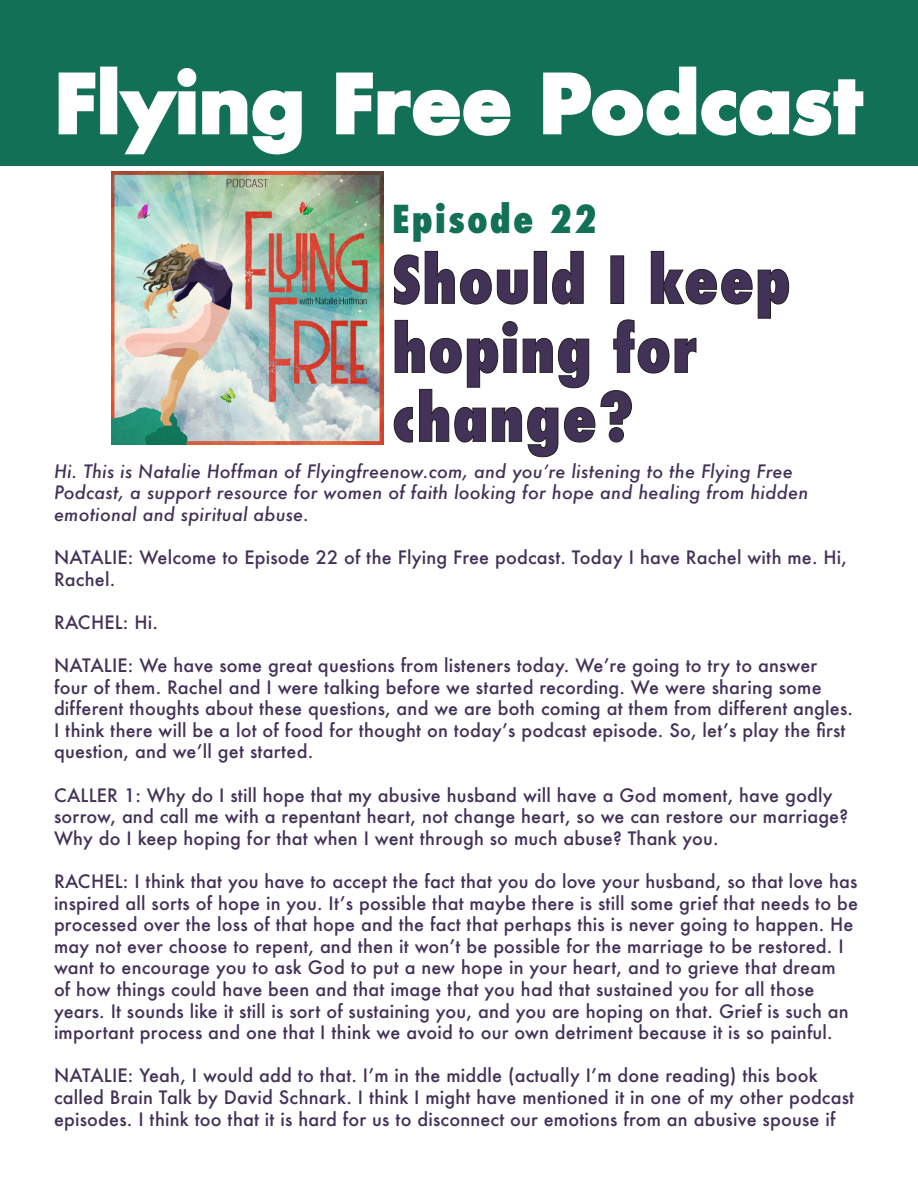
<style>
.page{position:relative;width:918px;height:1188px;background:#fff}
.page>*{position:absolute;margin:0;border:0;box-sizing:border-box;transform-origin:0 0}
.t1{font:700 78px "Futura";color:#fff}
.t2{font:800 condensed 63px/69px "Futura";letter-spacing:.02em;color:#433258}
.t3{font:800 condensed 37.5px "Futura";letter-spacing:.06em;color:#117055}
.t4{font:500 18px/21.6px "Futura";letter-spacing:.01em;color:#433258}
.t5{font:italic 500 18px/21.6px "Futura";letter-spacing:.01em;color:#433258}
</style>
<div class="page">
<div style="left:0;top:0;width:918px;height:166px;background:#117055"></div>
<svg style="left:57px;top:71px;width:40px;height:65px"></svg>
<div style="left:100px;top:67px;width:17px;height:67px;border:3px solid #fff"></div>
<svg style="left:116px;top:66px;width:188px;height:91px;background:#3b8973"></svg>
<svg style="left:335px;top:71px;width:177px;height:67px"></svg>
<svg style="left:542px;top:65px;width:323px;height:73px;background:#3c8a74"></svg>
<img style="left:111px;top:172px;width:272px;height:273px">
<svg style="left:393px;top:251px;width:396px;height:207px"></svg>
<p class="t1" style="left:54px;top:47px;width:810px">Flying Free Podcast</p>
<p class="t3" style="left:392px;top:193px;width:206px">Episode 22</p>
<p class="t2" style="left:392px;top:246px;width:400px">Should I keep hoping for change?</p>
<p class="t5" style="left:54px;top:460px;width:756px">Hi. This is Natalie Hoffman of Flyingfreenow.com, and you’re listening to the Flying Free<br>Podcast, a support resource for women of faith looking for hope and healing from hidden emotional and spiritual abuse.</p>
<p class="t4" style="left:54px;top:546px;width:795px">NATALIE: Welcome to Episode 22 of the Flying Free podcast. Today I have Rachel with me. Hi,<br>Rachel.</p>
<p class="t4" style="left:54px;top:611px;width:106px">RACHEL: Hi.</p>
<p class="t4" style="left:54px;top:654px;width:801px">NATALIE: We have some great questions from listeners today. We’re going to try to answer four of them. Rachel and I were talking before we started recording. We were sharing some different thoughts about these questions, and we are both coming at them from different angles.<br>I think there will be a lot of food for thought on today’s podcast episode. So, let’s play the first question, and we’ll get started.</p>
<p class="t4" style="left:54px;top:784px;width:796px">CALLER 1: Why do I still hope that my abusive husband will have a God moment, have godly sorrow, and call me with a repentant heart, not change heart, so we can restore our marriage?<br>Why do I keep hoping for that when I went through so much abuse? Thank you.</p>
<p class="t4" style="left:54px;top:870px;width:806px">RACHEL: I think that you have to accept the fact that you do love your husband, so that love has inspired all sorts of hope in you. It’s possible that maybe there is still some grief that needs to be processed over the loss of that hope and the fact that perhaps this is never going to happen. He may not ever choose to repent, and then it won’t be possible for the marriage to be restored. I want to encourage you to ask God to put a new hope in your heart, and to grieve that dream<br>of how things could have been and that image that you had that sustained you for all those years. It sounds like it still is sort of sustaining you, and you are hoping on that. Grief is such an important process and one that I think we avoid to our own detriment because it is so painful.</p>
<p class="t4" style="left:54px;top:1065px;width:802px">NATALIE: Yeah, I would add to that. I’m in the middle (actually I’m done reading) this book called Brain Talk by David Schnark. I think I might have mentioned it in one of my other podcast episodes. I think too that it is hard for us to disconnect our emotions from an abusive spouse if</p>
</div>
